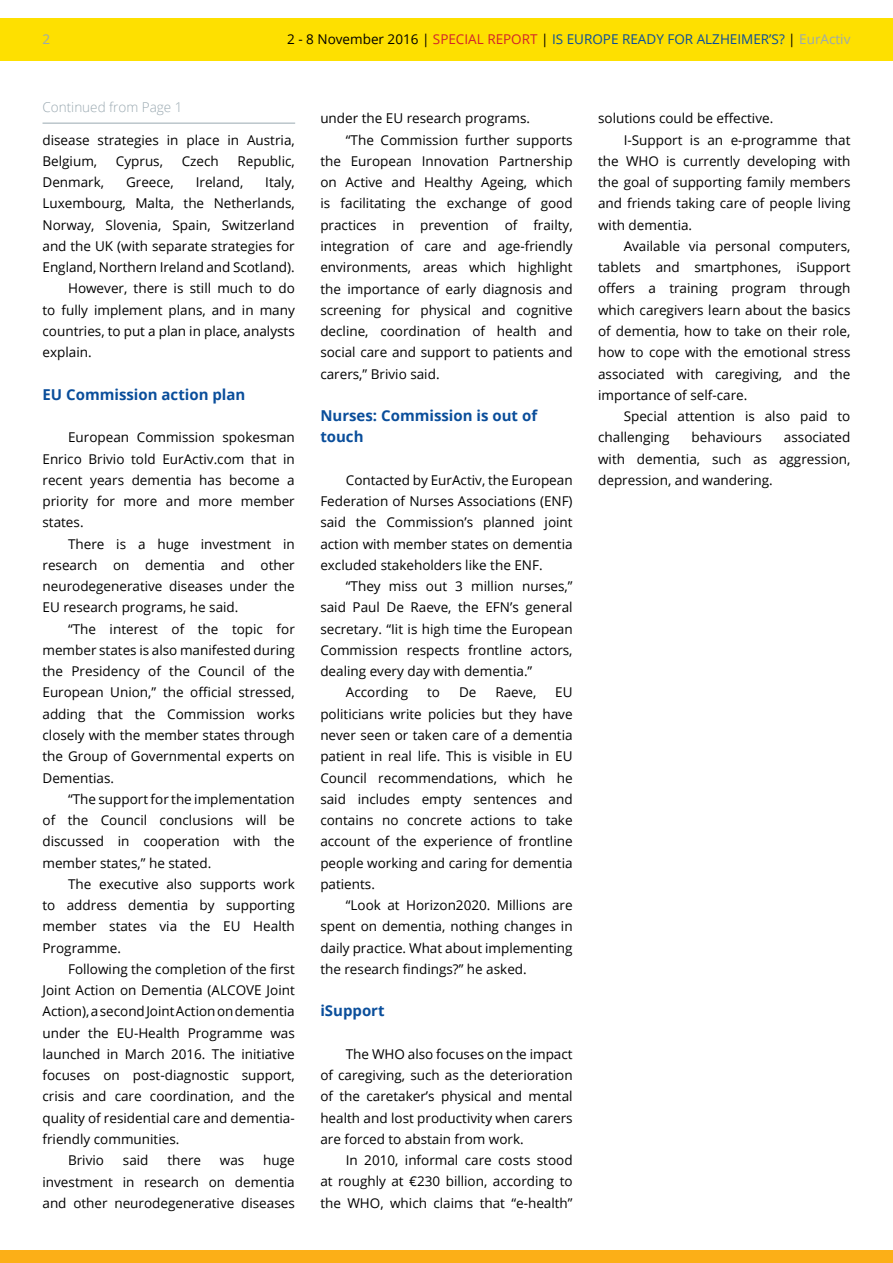
<style>
.page{position:relative;width:893px;height:1263px;background:#fff}
.page>*{position:absolute;margin:0;border:0;box-sizing:border-box;transform-origin:0 0}
.t1{font:700 15px/21.3px "Open Sans";color:#0a4e9b}
.t2{font:13.5px/21.3px "Open Sans";color:#000;text-align:justify}
.t3{font:13.5px "Open Sans";color:#0a4e9b}
.t4{font:300 13.5px "Open Sans";color:#9aa9b1}
.t5{font:13.5px "Open Sans";color:#9aa9b1}
.s1{color:#000}
.s2{color:#d2232a}
.s3{color:#9aa9b1}
</style>
<div class="page">
<div style="left:0;top:18px;width:893px;height:42px;background:#fee000"></div>
<div style="left:0;top:1250px;width:893px;height:13px;background:#fcaf17"></div>
<hr style="left:43px;top:123px;width:252px;height:1px;background:#9aa9b1">
<p class="t5" style="left:43px;top:30px;width:9px">2</p>
<p class="t3" style="left:287px;top:30px;width:565px"><span class="s1">2 - 8 November 2016 |</span> <span class="s2">SPECIAL REPORT</span> <span class="s1">|</span> IS EUROPE READY FOR ALZHEIMER’S? <span class="s1">|</span> <span class="s3">EurActiv</span></p>
<p class="t4" style="left:43px;top:98px;width:142px">Continued from Page 1</p>
<p class="t2" style="left:43px;top:129px;width:254px">disease strategies in place in Austria,<br>Belgium,</p>
<p class="t2" style="left:116px;top:150px;width:49px">Cyprus,</p>
<p class="t2" style="left:182px;top:150px;width:39px">Czech</p>
<p class="t2" style="left:237px;top:150px;width:59px">Republic,</p>
<p class="t2" style="left:43px;top:171px;width:63px">Denmark,</p>
<p class="t2" style="left:126px;top:171px;width:49px">Greece,</p>
<p class="t2" style="left:196px;top:171px;width:49px">Ireland,</p>
<p class="t2" style="left:265px;top:171px;width:31px">Italy,</p>
<p class="t2" style="left:43px;top:192px;width:254px">Luxembourg, Malta, the Netherlands,</p>
<p class="t2" style="left:43px;top:214px;width:254px">Norway, Slovenia, Spain, Switzerland</p>
<p class="t2" style="left:43px;top:235px;width:254px">and the UK (with separate strategies for</p>
<p class="t2" style="left:43px;top:256px;width:254px">England, Northern Ireland and Scotland).</p>
<p class="t2" style="left:68px;top:278px;width:228px">However, there is still much to do</p>
<p class="t2" style="left:43px;top:299px;width:254px">to fully implement plans, and in many</p>
<p class="t2" style="left:43px;top:320px;width:254px">countries, to put a plan in place, analysts</p>
<p class="t2" style="left:43px;top:341px;width:51px">explain.</p>
<p class="t1" style="left:43px;top:383px;width:204px">EU Commission action plan</p>
<p class="t2" style="left:43px;top:426px;width:254px;text-indent:26px">European Commission spokesman Enrico Brivio told EurActiv.com that in recent years dementia has become a priority for more and more member states.</p>
<p class="t2" style="left:43px;top:533px;width:254px;text-indent:26px">There is a huge investment in research on dementia and other neurodegenerative diseases under the EU research programs, he said.</p>
<p class="t2" style="left:43px;top:618px;width:254px;text-indent:26px">“The interest of the topic for member states is also manifested during the Presidency of the Council of the European Union,” the official stressed, adding that the Commission works closely with the member states through the Group of Governmental experts on Dementias.</p>
<p class="t2" style="left:43px;top:788px;width:254px;text-indent:26px">“The support for the implementation of the Council conclusions will be discussed in cooperation with the member states,” he stated.</p>
<p class="t2" style="left:43px;top:873px;width:254px;text-indent:26px">The executive also supports work to address dementia by supporting member states via the EU Health Programme.</p>
<p class="t2" style="left:68px;top:958px;width:228px">Following the completion of the first</p>
<p class="t2" style="left:43px;top:979px;width:254px">Joint Action on Dementia (ALCOVE Joint</p>
<p class="t2" style="left:43px;top:1000px;width:254px">Action), a second Joint Action on dementia</p>
<p class="t2" style="left:43px;top:1022px;width:254px">under the EU-Health Programme was</p>
<p class="t2" style="left:43px;top:1043px;width:254px">launched in March 2016. The initiative</p>
<p class="t2" style="left:43px;top:1064px;width:254px">focuses on post-diagnostic support,</p>
<p class="t2" style="left:43px;top:1085px;width:254px">crisis and care coordination, and the</p>
<p class="t2" style="left:43px;top:1107px;width:254px">quality of residential care and dementia-</p>
<p class="t2" style="left:43px;top:1128px;width:138px">friendly communities.</p>
<p class="t2" style="left:68px;top:1149px;width:38px">Brivio</p>
<p class="t2" style="left:123px;top:1149px;width:27px">said</p>
<p class="t2" style="left:167px;top:1149px;width:35px">there</p>
<p class="t2" style="left:220px;top:1149px;width:26px">was</p>
<p class="t2" style="left:43px;top:1149px;width:254px;text-indent:221px">huge investment in research on dementia and other neurodegenerative diseases</p>
<p class="t2" style="left:320px;top:108px;width:211px">under the EU research programs.</p>
<p class="t2" style="left:346px;top:129px;width:228px">“The Commission further supports</p>
<p class="t2" style="left:320px;top:150px;width:254px">the European Innovation Partnership</p>
<p class="t2" style="left:320px;top:171px;width:254px">on Active and Healthy Ageing, which</p>
<p class="t2" style="left:320px;top:193px;width:254px">is facilitating the exchange of good</p>
<p class="t2" style="left:320px;top:214px;width:254px">practices in prevention of frailty,</p>
<p class="t2" style="left:320px;top:235px;width:254px">integration of care and age-friendly</p>
<p class="t2" style="left:320px;top:256px;width:254px">environments, areas which highlight</p>
<p class="t2" style="left:320px;top:278px;width:254px">the importance of early diagnosis and</p>
<p class="t2" style="left:320px;top:299px;width:254px">screening for physical and cognitive</p>
<p class="t2" style="left:320px;top:320px;width:254px">decline, coordination of health and</p>
<p class="t2" style="left:320px;top:341px;width:254px">social care and support to patients and</p>
<p class="t2" style="left:320px;top:363px;width:121px">carers,” Brivio said.</p>
<p class="t1" style="left:320px;top:404px;width:218px">Nurses: Commission is out of touch</p>
<p class="t2" style="left:320px;top:469px;width:254px;text-indent:26px">Contacted by EurActiv, the European Federation of Nurses Associations (ENF) said the Commission’s planned joint action with member states on dementia excluded stakeholders like the ENF.</p>
<p class="t2" style="left:346px;top:575px;width:228px">“They miss out 3 million nurses,”</p>
<p class="t2" style="left:320px;top:596px;width:254px">said Paul De Raeve, the EFN’s general</p>
<p class="t2" style="left:320px;top:618px;width:254px">secretary. “Iit is high time the European</p>
<p class="t2" style="left:320px;top:639px;width:254px">Commission respects frontline actors,</p>
<p class="t2" style="left:320px;top:660px;width:213px">dealing every day with dementia.”</p>
<p class="t2" style="left:346px;top:681px;width:64px">According</p>
<p class="t2" style="left:427px;top:681px;width:14px">to</p>
<p class="t2" style="left:459px;top:681px;width:19px">De</p>
<p class="t2" style="left:495px;top:681px;width:43px">Raeve,</p>
<p class="t2" style="left:320px;top:681px;width:254px;text-indent:235px">EU politicians write policies but they have never seen or taken care of a dementia patient in real life. This is visible in EU Council recommendations, which he said includes empty sentences and contains no concrete actions to take account of the experience of frontline people working and caring for dementia patients.</p>
<p class="t2" style="left:320px;top:894px;width:254px;text-indent:26px">“Look at Horizon2020. Millions are spent on dementia, nothing changes in daily practice. What about implementing the research findings?” he asked.</p>
<p class="t1" style="left:320px;top:1000px;width:66px">iSupport</p>
<p class="t2" style="left:320px;top:1043px;width:254px;text-indent:26px">The WHO also focuses on the impact of caregiving, such as the deterioration of the caretaker’s physical and mental health and lost productivity when carers are forced to abstain from work.</p>
<p class="t2" style="left:320px;top:1149px;width:254px;text-indent:26px">In 2010, informal care costs stood at roughly at €230 billion, according to the WHO, which claims that “e-health”</p>
<p class="t2" style="left:598px;top:107px;width:177px">solutions could be effective.</p>
<p class="t2" style="left:624px;top:129px;width:228px">I-Support is an e-programme that</p>
<p class="t2" style="left:598px;top:150px;width:254px">the WHO is currently developing with</p>
<p class="t2" style="left:598px;top:171px;width:254px">the goal of supporting family members</p>
<p class="t2" style="left:598px;top:192px;width:254px">and friends taking care of people living</p>
<p class="t2" style="left:598px;top:214px;width:96px">with dementia.</p>
<p class="t2" style="left:624px;top:235px;width:228px">Available via personal computers,</p>
<p class="t2" style="left:598px;top:256px;width:254px">tablets and smartphones, iSupport</p>
<p class="t2" style="left:598px;top:278px;width:254px">offers a training program through</p>
<p class="t2" style="left:598px;top:299px;width:254px">which caregivers learn about the basics</p>
<p class="t2" style="left:598px;top:320px;width:254px">of dementia, how to take on their role,</p>
<p class="t2" style="left:598px;top:341px;width:254px">how to cope with the emotional stress</p>
<p class="t2" style="left:598px;top:363px;width:254px">associated with caregiving, and the</p>
<p class="t2" style="left:598px;top:384px;width:151px">importance of self-care.</p>
<p class="t2" style="left:624px;top:405px;width:228px">Special attention is also paid to</p>
<p class="t2" style="left:598px;top:426px;width:73px">challenging</p>
<p class="t2" style="left:692px;top:426px;width:72px">behaviours</p>
<p class="t2" style="left:598px;top:426px;width:254px;text-indent:186px">associated with dementia, such as aggression, depression, and wandering.</p>
</div>
